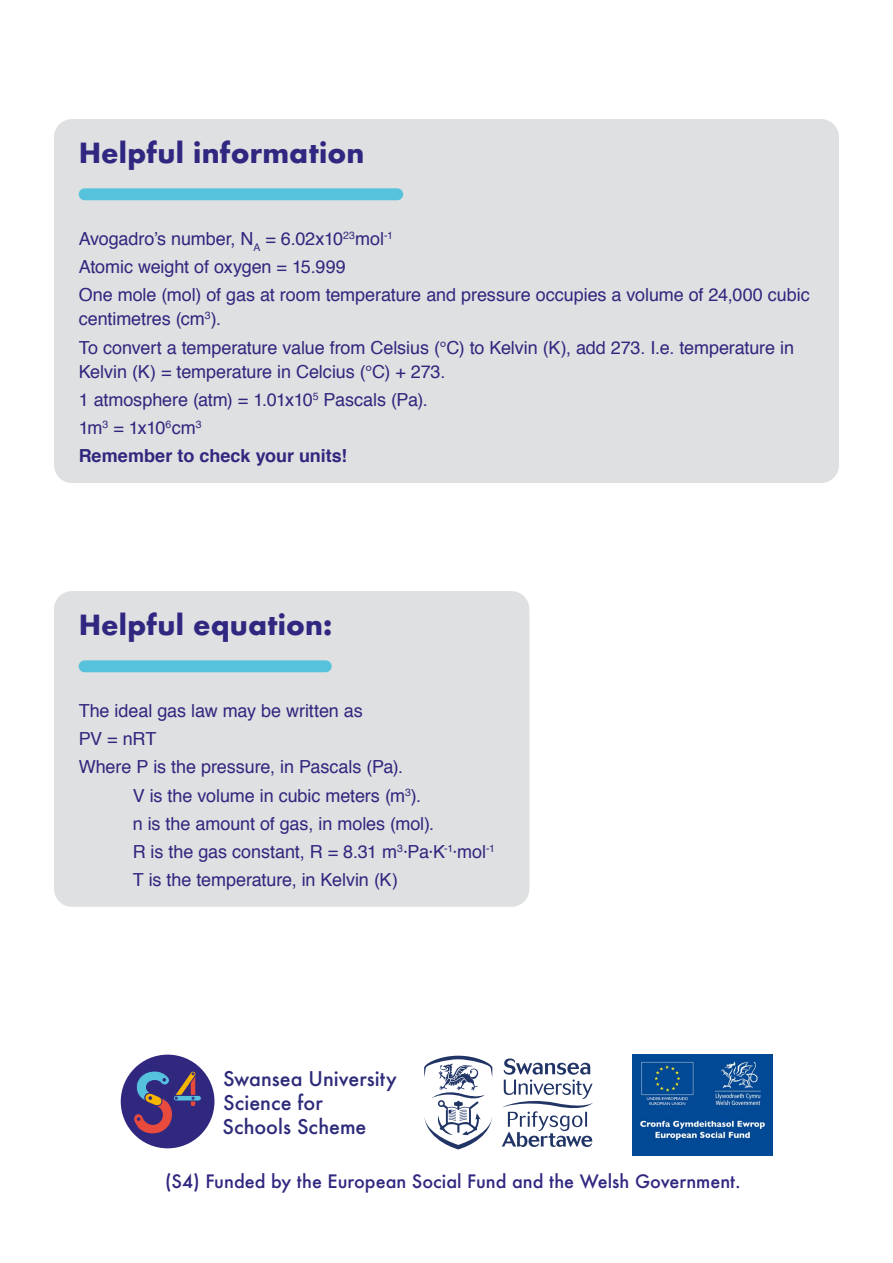
<style>
.page{position:relative;width:893px;height:1263px;background:#fff}
.page>*{position:absolute;margin:0;border:0;box-sizing:border-box;transform-origin:0 0}
.t1{font:700 27px "Futura";letter-spacing:.01em;color:#302780}
.t2{font:500 19.65px/23.7px "Futura";color:#2e2b7a}
.t3{font:18px/28.2px "Helvetica";letter-spacing:-.005em;color:#30277f}
.t4{font:500 18px "Futura";color:#302780}
.s1{font-weight:700}
</style>
<div class="page">
<div style="left:54px;top:119px;width:785px;height:364px;background:#dfe0e1;border-radius:18px"></div>
<div style="left:79px;top:188px;width:324px;height:12px;background:#57c2dc;border-radius:6px"></div>
<div style="left:54px;top:591px;width:475px;height:316px;background:#dfe0e1;border-radius:18px"></div>
<div style="left:79px;top:660px;width:253px;height:12px;background:#57c2dc;border-radius:6px"></div>
<img style="left:632px;top:1054px;width:140px;height:102px">
<svg style="left:424px;top:1056px;width:68px;height:93px"></svg>
<svg style="left:502px;top:1058px;width:91px;height:89px"></svg>
<div style="left:121px;top:1054px;width:93px;height:94px;background:#30277f;border-radius:50%"></div>
<div style="left:173px;top:1095px;width:28px;height:6px;background:#55c1dc;border-radius:3px"></div>
<div style="left:173px;top:1095px;width:29px;height:6px;border:1px solid #30277f;border-radius:3px"></div>
<svg style="left:133px;top:1071px;width:64px;height:63px"></svg>
<h1 class="t1" style="left:79px;top:133px;width:287px">Helpful information</h1>
<p class="t3" style="left:79px;top:225px;width:733px">Avogadro’s number, N<sub>A</sub> = 6.02x10<sup>23</sup>mol<sup>-1<br></sup>Atomic weight of oxygen = 15.999<br>One mole (mol) of gas at room temperature and pressure occupies a volume of 24,000 cubic</p>
<p class="t3" style="left:79px;top:306px;width:717px">centimetres (cm<sup>3</sup>).<br>To convert a temperature value from Celsius (°C) to Kelvin (K), add 273. I.e. temperature in</p>
<p class="t3" style="left:79px;top:358px;width:368px">Kelvin (K) = temperature in Celcius (°C) + 273.<br>1 atmosphere (atm) = 1.01x10<sup>5</sup> Pascals (Pa).<br>1m<sup>3</sup> = 1x10<sup>6</sup>cm<sup>3<br></sup><span class="s1">Remember to check your units!</span></p>
<h1 class="t1" style="left:79px;top:605px;width:255px">Helpful equation:</h1>
<p class="t3" style="left:79px;top:697px;width:286px">The ideal gas law may be written as</p>
<p class="t3" style="left:79px;top:725px;width:79px">PV = nRT</p>
<p class="t3" style="left:79px;top:754px;width:326px">Where P is the pressure, in Pascals (Pa).</p>
<p class="t3" style="left:133px;top:782px;width:290px">V is the volume in cubic meters (m<sup>3</sup>).</p>
<p class="t3" style="left:133px;top:810px;width:303px">n is the amount of gas, in moles (mol).</p>
<p class="t3" style="left:133px;top:838px;width:364px">R is the gas constant, R = 8.31 m<sup>3</sup>·Pa·K<sup>-1</sup>·mol<sup>-1</sup></p>
<p class="t3" style="left:133px;top:867px;width:267px">T is the temperature, in Kelvin (K)</p>
<p class="t2" style="left:222px;top:1067px;width:176px">Swansea University<br>Science for<br>Schools Scheme</p>
<p class="t4" style="left:165px;top:1169px;width:577px">(S4) Funded by the European Social Fund and the Welsh Government.</p>
</div>
